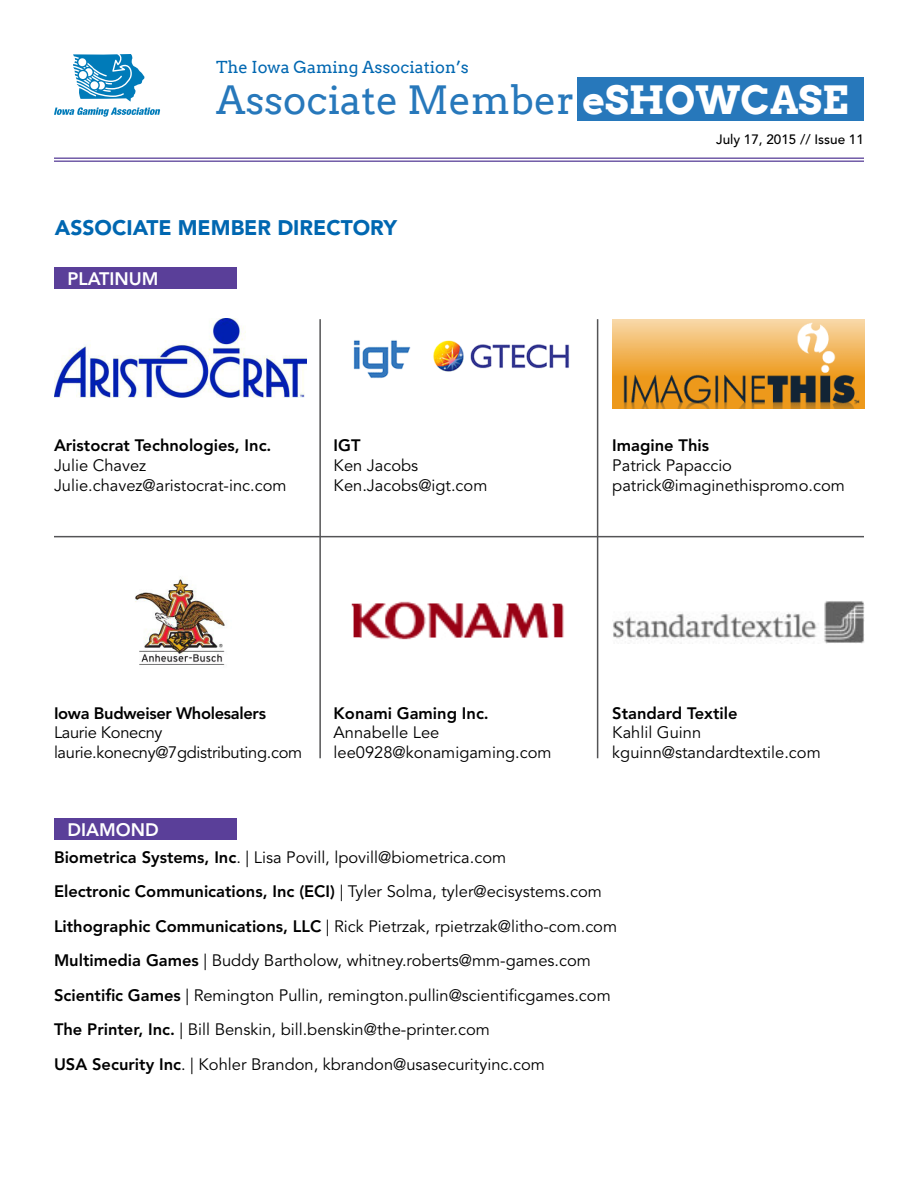
<style>
.page{position:relative;width:918px;height:1188px;background:#fff}
.page>*{position:absolute;margin:0;border:0;box-sizing:border-box;transform-origin:0 0}
.t1{font:39px "Arvo";color:#2778bb}
.t2{font:900 21px "Avenir";color:#0067b1}
.t3{font:800 18px "Avenir";color:#fff}
.t4{font:16.5px/19.8px "Avenir";color:#000}
.t5{font:800 16.5px/34.5px "Avenir";color:#000}
.t6{font:16.5px/19.8px "Avenir";letter-spacing:-.02em;color:#000}
.t7{font:16.5px "Arvo";color:#0067b1}
.t8{font:800 16.5px "Avenir";letter-spacing:-.02em;color:#000}
.t9{font:500 13.5px "Avenir";color:#000}
.s1{font-weight:700;color:#fff}
.s2{font-weight:400}
.s3{font-weight:800}
</style>
<div class="page">
<div style="left:578px;top:78px;width:286px;height:43px;background:#2778bb"></div>
<svg style="left:54px;top:54px;width:106px;height:63px"></svg>
<hr style="left:54px;top:157px;width:810px;height:2px;background:#715ba7">
<hr style="left:54px;top:160px;width:810px;height:2px;background:#715ba7">
<div style="left:54px;top:268px;width:183px;height:21px;background:#5a3f99"></div>
<div style="left:54px;top:818px;width:183px;height:22px;background:#5a3f99"></div>
<img style="left:55px;top:318px;width:252px;height:79px">
<img style="left:353px;top:340px;width:217px;height:39px">
<img style="left:612px;top:319px;width:252px;height:90px">
<img style="left:351px;top:601px;width:213px;height:39px">
<img style="left:613px;top:601px;width:251px;height:42px">
<hr style="left:54px;top:536px;width:810px;height:1px;background:#545456">
<img style="left:135px;top:577px;width:90px;height:88px">
<hr style="left:319px;top:319px;width:2px;height:439px;background:#545456">
<hr style="left:597px;top:319px;width:1px;height:439px;background:#545456">
<p class="t7" style="left:216px;top:57px;width:254px">The Iowa Gaming Association’s</p>
<h1 class="t1" style="left:216px;top:77px;width:634px">Associate Member <span class="s1">ESHOWCASE</span></h1>
<p class="t2" style="left:55px;top:215px;width:344px">ASSOCIATE MEMBER DIRECTORY</p>
<p class="t3" style="left:68px;top:268px;width:93px">Platinum</p>
<p class="t5" style="left:54px;top:428px;width:219px">Aristocrat Technologies, Inc.</p>
<p class="t4" style="left:54px;top:456px;width:234px">Julie Chavez<br>Julie.chavez@aristocrat-inc.com</p>
<p class="t5" style="left:334px;top:428px;width:28px">IGT</p>
<p class="t4" style="left:334px;top:456px;width:155px">Ken Jacobs<br>Ken.Jacobs@igt.com</p>
<p class="t9" style="left:716px;top:132px;width:149px">July 17, 2015 // Issue 11</p>
<p class="t5" style="left:612px;top:428px;width:98px">Imagine This</p>
<p class="t4" style="left:612px;top:456px;width:234px">Patrick Papaccio patrick@imaginethispromo.com</p>
<p class="t8" style="left:54px;top:703px;width:214px">Iowa Budweiser Wholesalers</p>
<p class="t6" style="left:54px;top:723px;width:250px">Laurie Konecny laurie.konecny@7gdistributing.com</p>
<p class="t3" style="left:68px;top:819px;width:90px">DIamond</p>
<p class="t5" style="left:334px;top:696px;width:157px">Konami Gaming Inc.</p>
<p class="t4" style="left:334px;top:723px;width:219px">Annabelle Lee lee0928@konamigaming.com</p>
<p class="t5" style="left:612px;top:696px;width:127px">Standard Textile</p>
<p class="t4" style="left:612px;top:723px;width:210px">Kahlil Guinn kguinn@standardtextile.com</p>
<p class="t5" style="left:54px;top:840px;width:549px">Biometrica Systems, Inc<span class="s2">. | Lisa Povill, lpovill@biometrica.com<br></span>Electronic Communications, Inc (ECI) <span class="s2">| Tyler Solma, tyler@ecisystems.com<br></span>Lithographic Communications, LLC</p>
<p class="t4" style="left:54px;top:909px;width:565px;line-height:34.5px;text-indent:272px">| Rick Pietrzak, rpietrzak@litho-com.com <span class="s3">M ultimedia Games</span> | Buddy Bartholow, whitney.roberts@mm-games.com <span class="s3">Scientific Games</span> | Remington Pullin, remington.pullin@scientificgames.com <span class="s3">The Printer, Inc.</span> | Bill Benskin, bill.benskin@the-printer.com<br><span class="s3">USA Security Inc</span>. | Kohler Brandon, kbrandon@usasecurityinc.com</p>
</div>
